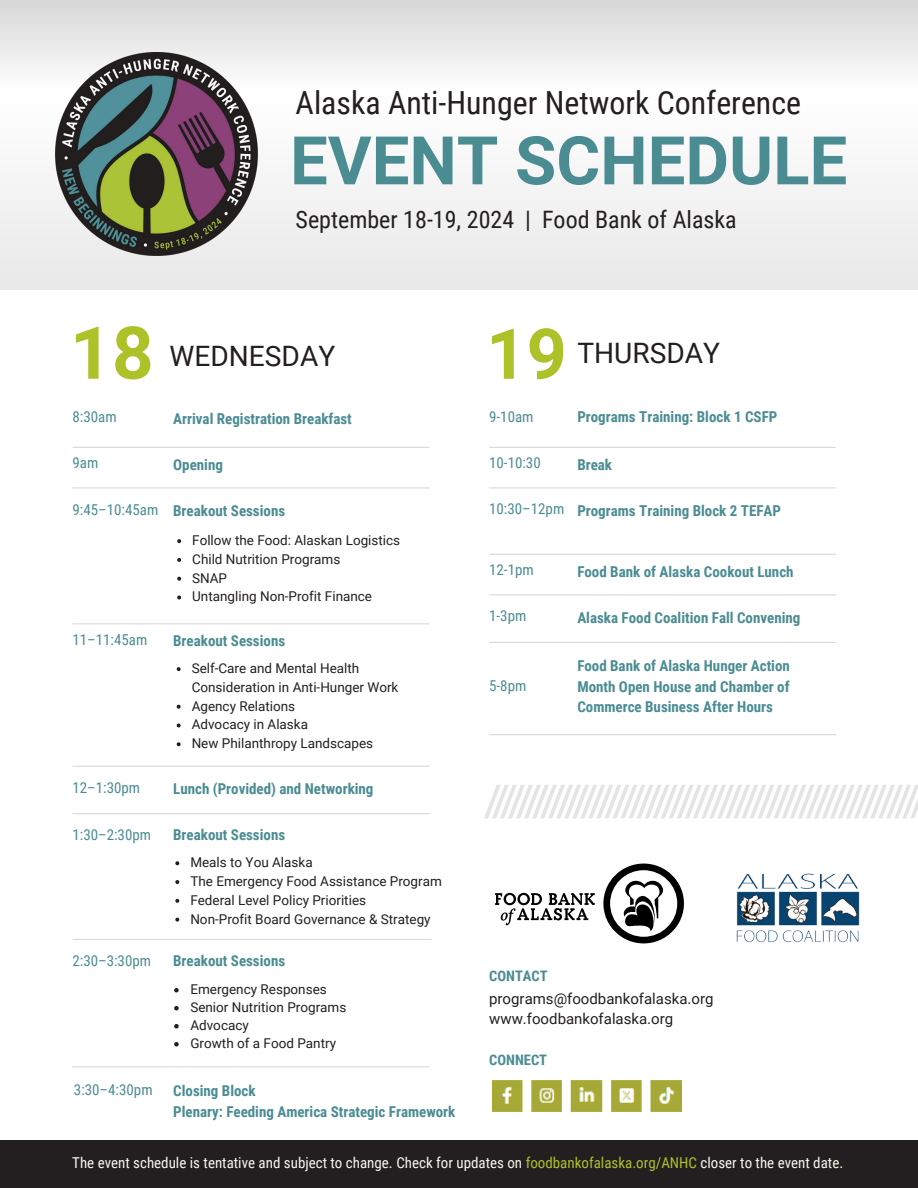
<style>
.page{position:relative;width:918px;height:1188px;background:#fff}
.page>*{position:absolute;margin:0;border:0;box-sizing:border-box;transform-origin:0 0}
.t1{font:700 73.05px "Roboto";color:#adc229}
.t2{font:700 70.2px "Roboto";color:#adc229}
.t3{font:700 67.2px "Roboto";color:#4b8c93}
.t4{font:31.95px "Roboto Condensed";color:#231f20}
.t5{font:28.2px "Roboto";color:#231f20}
.t6{font:28.05px "Roboto";color:#231f20}
.t7{font:24px "Roboto Condensed";color:#231f20}
.t8{font:700 15px/20.7px "Roboto Condensed";color:#4b8c93}
.t9{font:15px "Roboto Condensed";color:#f7f7ed}
.t10{font:15px "Roboto Condensed";color:#4b8c93}
.t11{font:15px/20.2px "Roboto";color:#231f20}
.t12{font:700 14.55px "Roboto Condensed";color:#4b8c93}
.t13{font:13.5px/18.8px "Roboto";color:#231f20}
.s1{font-weight:400}
.s2{color:#adc229}
</style>
<div class="page">
<hr style="left:72px;top:447px;width:358px;height:1px;background:#d9d9d9">
<hr style="left:72px;top:487px;width:358px;height:1px;background:#d9d9d9">
<hr style="left:72px;top:623px;width:358px;height:1px;background:#d9d9d9">
<hr style="left:72px;top:766px;width:358px;height:1px;background:#d9d9d9">
<hr style="left:72px;top:813px;width:358px;height:1px;background:#d9d9d9">
<hr style="left:72px;top:939px;width:360px;height:1px;background:#d9d9d9">
<hr style="left:72px;top:1066px;width:358px;height:1px;background:#d9d9d9">
<hr style="left:489px;top:447px;width:347px;height:1px;background:#d9d9d9">
<hr style="left:489px;top:487px;width:347px;height:1px;background:#d9d9d9">
<hr style="left:489px;top:554px;width:347px;height:1px;background:#d9d9d9">
<hr style="left:489px;top:594px;width:347px;height:1px;background:#d9d9d9">
<hr style="left:489px;top:642px;width:347px;height:1px;background:#d9d9d9">
<hr style="left:489px;top:734px;width:347px;height:1px;background:#d9d9d9">
<svg style="left:0;top:0;width:918px;height:289px;fill:#f1f1f1"></svg>
<div style="left:0;top:1140px;width:918px;height:48px;background:#231f20"></div>
<svg style="left:484px;top:785px;width:434px;height:33px"></svg>
<svg style="left:603px;top:864px;width:81px;height:79px"></svg>
<svg style="left:495px;top:893px;width:100px;height:32px"></svg>
<img style="left:492px;top:1080px;width:190px;height:32px">
<img style="left:736px;top:873px;width:124px;height:70px">
<img style="left:55px;top:53px;width:211px;height:202px">
<svg style="left:177px;top:539px;width:4px;height:4px"></svg>
<svg style="left:177px;top:558px;width:4px;height:4px"></svg>
<svg style="left:177px;top:577px;width:4px;height:4px"></svg>
<svg style="left:177px;top:596px;width:4px;height:3px"></svg>
<svg style="left:177px;top:667px;width:4px;height:4px"></svg>
<svg style="left:177px;top:705px;width:4px;height:4px"></svg>
<svg style="left:177px;top:724px;width:4px;height:3px"></svg>
<svg style="left:177px;top:742px;width:4px;height:4px"></svg>
<svg style="left:175px;top:861px;width:4px;height:4px"></svg>
<svg style="left:175px;top:880px;width:4px;height:4px"></svg>
<svg style="left:175px;top:899px;width:4px;height:4px"></svg>
<svg style="left:175px;top:918px;width:4px;height:4px"></svg>
<svg style="left:174px;top:988px;width:5px;height:4px"></svg>
<svg style="left:174px;top:1006px;width:5px;height:4px"></svg>
<svg style="left:174px;top:1024px;width:5px;height:4px"></svg>
<svg style="left:174px;top:1042px;width:5px;height:4px"></svg>
<h3 class="t4" style="left:296px;top:80px;width:507px">Alaska Anti-Hunger Network Conference</h3>
<h3 class="t3" style="left:290px;top:113px;width:559px">EVENT SCHEDULE</h3>
<h3 class="t7" style="left:296px;top:203px;width:443px">September 18-19, 2024 | Food Bank of Alaska</h3>
<h1 class="t1" style="left:70px;top:302px;width:85px">18</h1>
<h3 class="t6" style="left:170px;top:336px;width:167px">WEDNESDAY</h3>
<h2 class="t2" style="left:486px;top:305px;width:82px">19</h2>
<h3 class="t5" style="left:577px;top:333px;width:144px">THURSDAY</h3>
<p class="t10" style="left:72px;top:406px;width:46px">8:30am</p>
<p class="t10" style="left:72px;top:452px;width:27px">9am</p>
<p class="t8" style="left:173px;top:407px;width:180px">Arrival Registration Breakfast</p>
<p class="t8" style="left:173px;top:453px;width:51px">Opening</p>
<p class="t8" style="left:72px;top:499px;width:214px"><span class="s1">9:45–10:45am</span> Breakout Sessions</p>
<p class="t13" style="left:192px;top:530px;width:209px">Follow the Food: Alaskan Logistics<br>Child Nutrition Programs<br>SNAP<br>Untangling Non-Profit Finance</p>
<p class="t10" style="left:72px;top:629px;width:76px">11–11:45am</p>
<p class="t8" style="left:173px;top:630px;width:113px">Breakout Sessions</p>
<p class="t13" style="left:192px;top:658px;width:208px">Self-Care and Mental Health<br>Consideration in Anti-Hunger Work<br>Agency Relations<br>Advocacy in Alaska<br>New Philanthropy Landscapes</p>
<p class="t10" style="left:72px;top:777px;width:69px">12–1:30pm</p>
<p class="t8" style="left:173px;top:778px;width:202px">Lunch (Provided) and Networking</p>
<p class="t10" style="left:72px;top:824px;width:80px">1:30–2:30pm</p>
<p class="t13" style="left:190px;top:853px;width:253px">Meals to You Alaska<br>The Emergency Food Assistance Program<br>Federal Level Policy Priorities<br>Non-Profit Board Governance &amp; Strategy</p>
<p class="t8" style="left:173px;top:824px;width:113px">Breakout Sessions</p>
<p class="t10" style="left:72px;top:950px;width:80px">2:30–3:30pm</p>
<p class="t8" style="left:173px;top:950px;width:113px">Breakout Sessions</p>
<p class="t13" style="left:190px;top:979px;width:158px;line-height:18px">Emergency Responses<br>Senior Nutrition Programs<br>Advocacy<br>Growth of a Food Pantry</p>
<p class="t10" style="left:74px;top:1079px;width:80px">3:30–4:30pm</p>
<p class="t8" style="left:173px;top:1080px;width:284px">Closing Block<br>Plenary: Feeding America Strategic Framework</p>
<p class="t8" style="left:577px;top:406px;width:202px">Programs Training: Block 1 CSFP</p>
<p class="t8" style="left:577px;top:454px;width:36px">Break</p>
<p class="t10" style="left:489px;top:406px;width:46px">9-10am</p>
<p class="t10" style="left:489px;top:452px;width:53px">10-10:30</p>
<p class="t8" style="left:489px;top:500px;width:293px"><span class="s1">10:30–12pm</span> Programs Training Block 2 TEFAP</p>
<p class="t10" style="left:489px;top:559px;width:46px">12-1pm</p>
<p class="t8" style="left:577px;top:561px;width:218px">Food Bank of Alaska Cookout Lunch</p>
<p class="t10" style="left:489px;top:605px;width:39px">1-3pm</p>
<p class="t8" style="left:577px;top:607px;width:225px">Alaska Food Coalition Fall Convening</p>
<p class="t10" style="left:489px;top:675px;width:39px">5-8pm</p>
<p class="t8" style="left:577px;top:655px;width:214px;text-align:justify">Food Bank of Alaska Hunger Action Month Open House and Chamber of Commerce Business After Hours</p>
<p class="t12" style="left:489px;top:965px;width:60px">CONTACT</p>
<p class="t11" style="left:489px;top:988px;width:226px">programs@foodbankofalaska.org www.foodbankofalaska.org</p>
<p class="t12" style="left:489px;top:1050px;width:59px">CONNECT</p>
<p class="t9" style="left:72px;top:1152px;width:773px">The event schedule is tentative and subject to change. Check for updates on <span class="s2">foodbankofalaska.org/ANHC</span> closer to the event date.</p>
</div>
